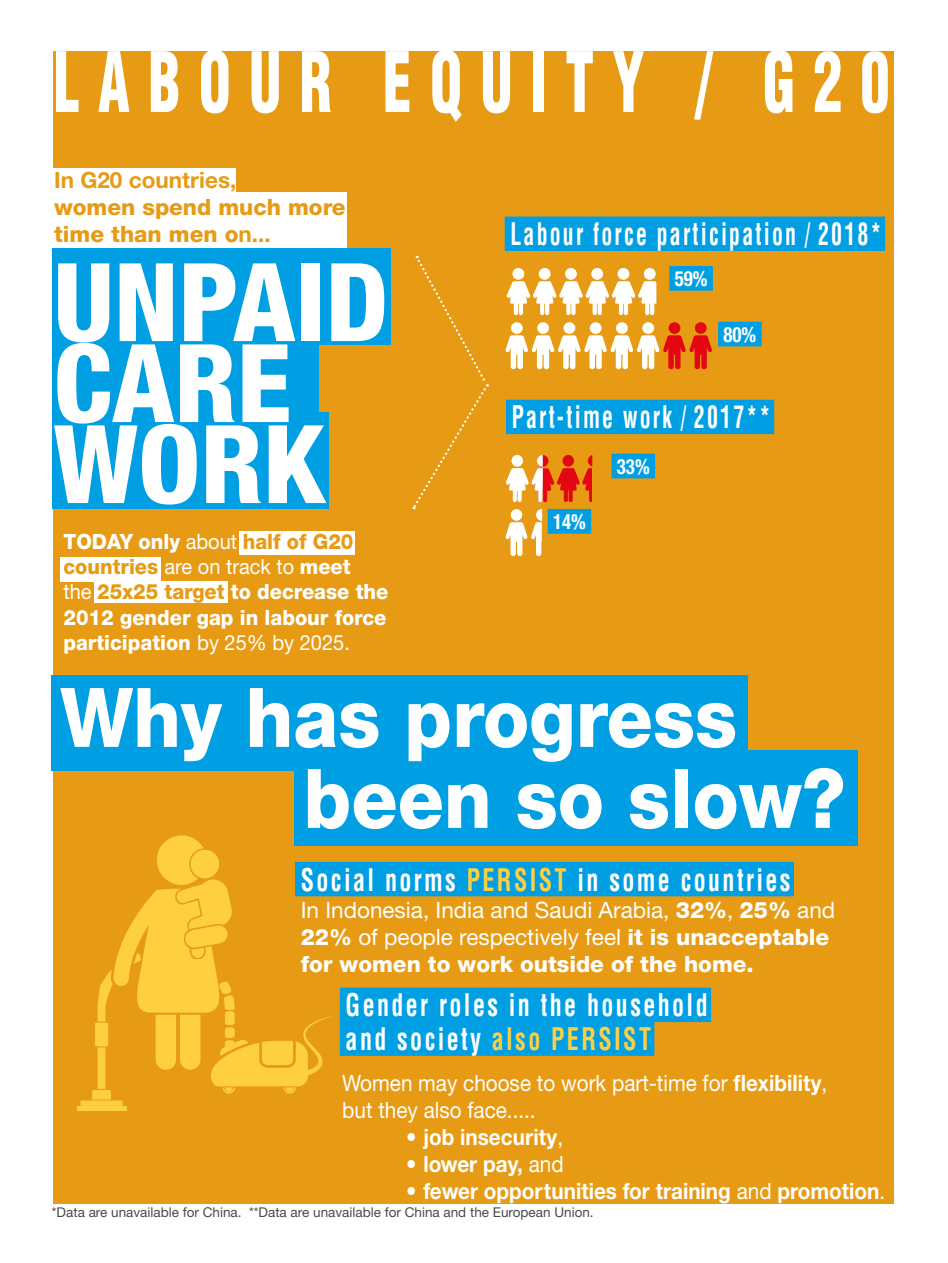
<style>
.page{position:relative;width:948px;height:1263px;background:#fff}
.page>*{position:absolute;margin:0;border:0;box-sizing:border-box;transform-origin:0 0}
.t1{font:800 condensed 108.67px/81px "Helvetica Neue LT Std";color:#fff}
.t2{font:800 82.35px/81px "Helvetica Neue";color:#fff;scale:.92 1}
.t3{font:900 condensed 81px "Helvetica";letter-spacing:.32em;color:#fff;scale:.71 1}
.t4{font:700 condensed 30.38px/33.8px "Helvetica";letter-spacing:.1em;color:#fff;scale:.79 1}
.t5{font:700 condensed 30.38px "Helvetica";letter-spacing:.1em;color:#fff;scale:.72 1}
.t6{font:22.5px/27px "Helvetica Neue";color:#fff}
.t7{font:700 22.5px "Helvetica Neue CE";color:#fff;scale:.92 1}
.t8{font:22.5px/27px "Helvetica Neue";color:#fff;scale:.92 1}
.t9{font:800 22.5px/27px "Helvetica Neue";color:#e79b14}
.t10{font:700 22.5px "Helvetica Neue CE";color:#e79b14}
.t11{font:800 21.15px/25.2px "Helvetica Neue";color:#fff;scale:.95 1}
.t12{font:700 condensed 20.93px "Helvetica Neue LT Std";color:#fff;scale:.9 1}
.t13{font:13.5px "Helvetica Neue";color:#4a4a49}
.s1{font-family:"Helvetica Neue CE";font-weight:700}
.s2{font-weight:400}
.s3{color:#e79b14}
.s4{color:#ffcf42}
.s5{font-weight:800}
.s6{font-family:"Helvetica Neue";font-weight:400}
</style>
<div class="page">
<div style="left:53px;top:51px;width:840px;height:1152px;background:#e79b14"></div>
<div style="left:53px;top:248px;width:337px;height:96px;background:#009fe3"></div>
<div style="left:53px;top:329px;width:266px;height:96px;background:#009fe3"></div>
<div style="left:53px;top:412px;width:276px;height:97px;background:#009fe3"></div>
<div style="left:52px;top:675px;width:695px;height:96px;background:#009fe3"></div>
<div style="left:294px;top:750px;width:563px;height:96px;background:#009fe3"></div>
<div style="left:51px;top:168px;width:185px;height:25px;background:#fff"></div>
<div style="left:51px;top:192px;width:295px;height:29px;background:#fff"></div>
<div style="left:51px;top:220px;width:295px;height:28px;background:#fff"></div>
<hr style="left:76px;top:1107px;width:50px;height:4px;background:#ffcf42">
<svg style="left:80px;top:835px;width:256px;height:271px"></svg>
<div style="left:295px;top:862px;width:498px;height:34px;background:#009fe3"></div>
<svg style="left:412px;top:256px;width:77px;height:253px"></svg>
<div style="left:94px;top:581px;width:133px;height:21px;background:#fff"></div>
<div style="left:239px;top:531px;width:116px;height:24px;background:#fff"></div>
<div style="left:340px;top:988px;width:370px;height:34px;background:#009fe3"></div>
<div style="left:340px;top:1021px;width:314px;height:35px;background:#009fe3"></div>
<div style="left:504px;top:217px;width:380px;height:34px;background:#009fe3"></div>
<div style="left:510px;top:322px;width:12px;height:12px;background:#fff;border-radius:50%"></div>
<div style="left:537px;top:322px;width:12px;height:12px;background:#fff;border-radius:50%"></div>
<div style="left:563px;top:322px;width:12px;height:12px;background:#fff;border-radius:50%"></div>
<div style="left:589px;top:322px;width:12px;height:12px;background:#fff;border-radius:50%"></div>
<div style="left:615px;top:322px;width:12px;height:12px;background:#fff;border-radius:50%"></div>
<div style="left:642px;top:322px;width:12px;height:12px;background:#fff;border-radius:50%"></div>
<div style="left:668px;top:322px;width:12px;height:12px;background:#e30613;border-radius:50%"></div>
<svg style="left:505px;top:335px;width:207px;height:34px"></svg>
<div style="left:694px;top:322px;width:12px;height:12px;background:#e30613;border-radius:50%"></div>
<div style="left:512px;top:268px;width:12px;height:12px;background:#fff;border-radius:50%"></div>
<div style="left:538px;top:268px;width:12px;height:12px;background:#fff;border-radius:50%"></div>
<div style="left:565px;top:268px;width:11px;height:12px;background:#fff;border-radius:50%"></div>
<div style="left:591px;top:268px;width:12px;height:12px;background:#fff;border-radius:50%"></div>
<div style="left:617px;top:268px;width:12px;height:12px;background:#fff;border-radius:50%"></div>
<div style="left:643px;top:268px;width:12px;height:12px;background:#fff;border-radius:50%"></div>
<svg style="left:506px;top:281px;width:150px;height:34px"></svg>
<div style="left:669px;top:266px;width:43px;height:25px;background:#009fe3"></div>
<div style="left:717px;top:322px;width:44px;height:24px;background:#009fe3"></div>
<div style="left:506px;top:400px;width:267px;height:34px;background:#009fe3"></div>
<div style="left:611px;top:454px;width:44px;height:24px;background:#009fe3"></div>
<div style="left:547px;top:509px;width:44px;height:25px;background:#009fe3"></div>
<svg style="left:505px;top:509px;width:37px;height:47px"></svg>
<svg style="left:505px;top:455px;width:87px;height:47px"></svg>
<div style="left:60px;top:557px;width:101px;height:24px;background:#fff"></div>
<h3 class="t3" style="left:54px;top:31px;width:1177px">LABOUR EQUITY / G20</h3>
<p class="t10" style="left:54px;top:166px;width:184px">In G20 countries,</p>
<p class="t9" style="left:54px;top:193px;width:293px">women spend much more time than men o<span class="s1">n...</span></p>
<h1 class="t1" style="left:53px;top:260px;width:336px">UNPAID<br>CARE<br>WORK</h1>
<p class="t11" style="left:63px;top:529px;width:343px">TODAY only <span class="s2">about</span> <span class="s3">half of G20 countries</span> <span class="s2">are on track to</span> meet<br><span class="s2">the</span> <span class="s3">25x25 target</span> to decrease the<br>2012 gender gap in labour force participation <span class="s2">by 25% by 2025.</span></p>
<h3 class="t5" style="left:510px;top:215px;width:516px">Labour force participation / 2018*</h3>
<p class="t12" style="left:674px;top:266px;width:38px">59%</p>
<p class="t12" style="left:723px;top:321px;width:38px">80%</p>
<h3 class="t5" style="left:511px;top:398px;width:361px">Part-time work / 2017**</h3>
<p class="t12" style="left:616px;top:453px;width:38px">33%</p>
<p class="t12" style="left:553px;top:509px;width:38px">14%</p>
<h2 class="t2" style="left:303px;top:677px;width:590px;text-indent:-243px">Why has progress been so slow?</h2>
<h3 class="t4" style="left:301px;top:862px;width:621px">Social norms <span class="s4">PERSIST</span> in some countries</h3>
<p class="t6" style="left:301px;top:896px;width:535px">In Indonesia, India and Saudi Arabia, <span class="s5">32%</span>, <span class="s5">25%</span> and<br><span class="s5">22%</span> of people respectively feel <span class="s5">it is unacceptable for women to work outside of the home.</span></p>
<h3 class="t4" style="left:345px;top:988px;width:459px">Gender roles in the household and society <span class="s4">also PERSIST</span></h3>
<p class="t8" style="left:342px;top:1069px;width:528px">Women may choose to work part-time for <span class="s1">flexibility</span>, but they also face.....</p>
<p class="t7" style="left:406px;top:1123px;width:172px">• job insecurity<span class="s6">,</span></p>
<p class="t7" style="left:406px;top:1150px;width:173px">• lower pay, <span class="s6">and</span></p>
<p class="t7" style="left:406px;top:1177px;width:522px">• fewer opportunities for training <span class="s6">and</span> promotion<span class="s6">.</span></p>
<p class="t13" style="left:52px;top:1204px;width:543px">*Data are unavailable for China. **Data are unavailable for China and the European Union.</p>
</div>
